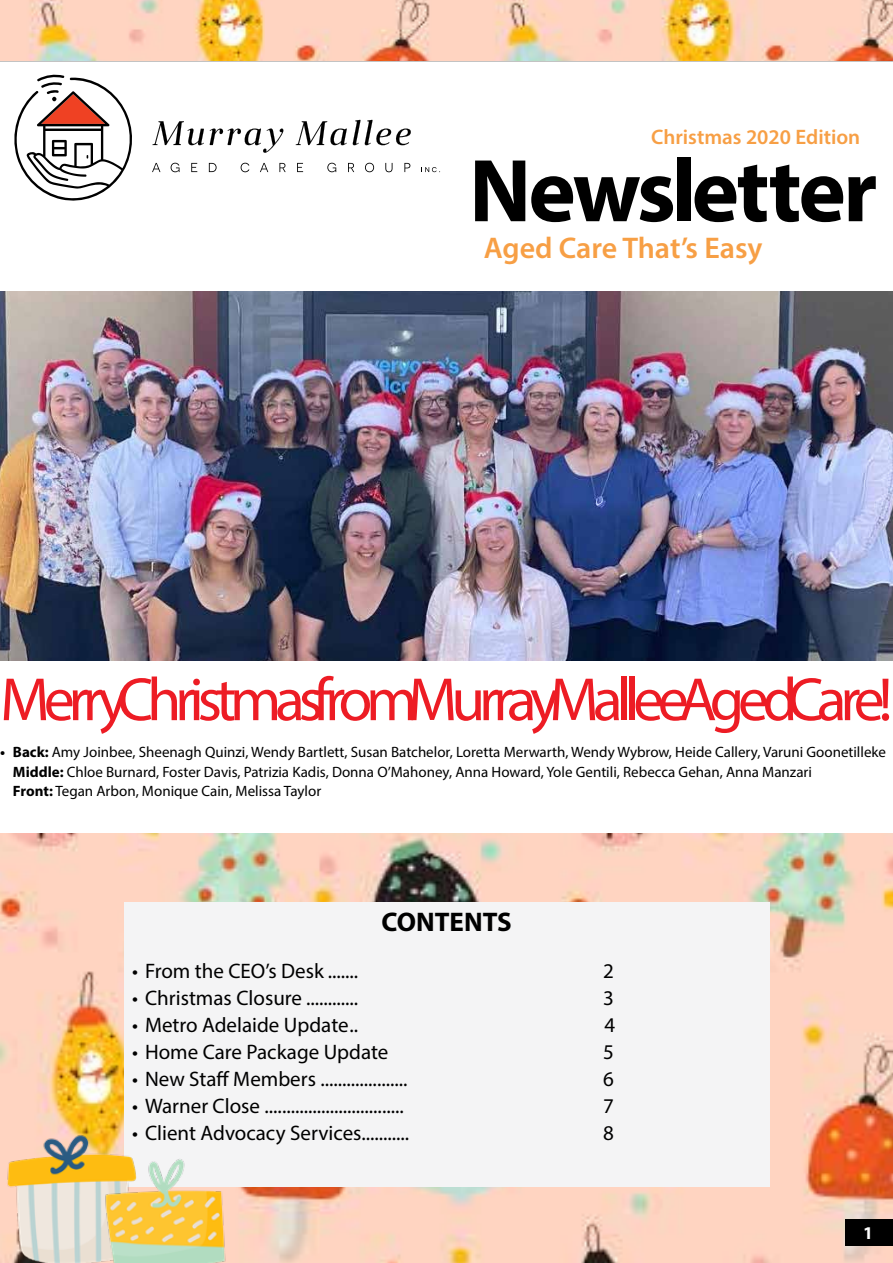
<style>
.page{position:relative;width:893px;height:1263px;background:#fff}
.page>*{position:absolute;margin:0;border:0;box-sizing:border-box;transform-origin:0 0}
.t1{font:700 90px "Myriad Pro";letter-spacing:-.035em;color:#000}
.t2{font:61.5px "Myriad Pro";letter-spacing:-.1em;color:#ed1c24}
.t3{font:600 30px "Myriad Pro";color:#f79f45}
.t4{font:700 27px "Myriad Pro";color:#000}
.t5{font:21px "Myriad Pro";color:#000}
.t6{font:600 21px "Myriad Pro";color:#f79f45}
.t7{font:700 18px "Myriad Pro";color:#fff}
.t8{font:15px/19.5px "Myriad Pro";color:#000}
.s1{font-weight:700}
</style>
<div class="page">
<img style="left:0;top:833px;width:893px;height:430px">
<div style="left:124px;top:902px;width:646px;height:285px;background:#f4f4f5"></div>
<img style="left:0;top:0;width:893px;height:61px">
<div style="left:846px;top:1219px;width:47px;height:26px;background:#000"></div>
<svg style="left:152px;top:121px;width:52px;height:24px"></svg>
<svg style="left:210px;top:128px;width:74px;height:25px"></svg>
<svg style="left:296px;top:121px;width:51px;height:24px"></svg>
<svg style="left:353px;top:120px;width:58px;height:25px"></svg>
<svg style="left:152px;top:163px;width:8px;height:9px"></svg>
<svg style="left:171px;top:163px;width:9px;height:9px"></svg>
<svg style="left:191px;top:163px;width:6px;height:9px"></svg>
<svg style="left:209px;top:163px;width:8px;height:9px"></svg>
<svg style="left:241px;top:163px;width:8px;height:9px"></svg>
<svg style="left:260px;top:163px;width:8px;height:9px"></svg>
<svg style="left:279px;top:163px;width:7px;height:9px"></svg>
<svg style="left:297px;top:163px;width:6px;height:9px"></svg>
<svg style="left:327px;top:163px;width:9px;height:9px"></svg>
<svg style="left:348px;top:163px;width:6px;height:9px"></svg>
<svg style="left:365px;top:163px;width:9px;height:9px"></svg>
<svg style="left:385px;top:163px;width:8px;height:9px"></svg>
<svg style="left:404px;top:163px;width:6px;height:9px"></svg>
<svg style="left:14px;top:74px;width:118px;height:127px"></svg>
<svg style="left:425px;top:167px;width:15px;height:5px"></svg>
<img style="left:0;top:291px;width:893px;height:369px">
<img style="left:0;top:1116px;width:124px;height:147px">
<img style="left:86px;top:1150px;width:162px;height:113px">
<h3 class="t6" style="left:651px;top:124px;width:211px">Christmas 2020 Edition</h3>
<h1 class="t1" style="left:469px;top:132px;width:410px">Newsletter</h1>
<h3 class="t3" style="left:484px;top:229px;width:280px">Aged Care That’s Easy</h3>
<h2 class="t2" style="left:0;top:662px;width:894px">Merry Christmas from Murray Mallee Aged Care!</h2>
<p class="t8" style="left:13px;top:742px;width:875px;text-indent:-13px"><span class="s1">• Back:</span> Amy Joinbee, Sheenagh Quinzi, Wendy Bartlett, Susan Batchelor, Loretta Merwarth, Wendy Wybrow, Heide Callery, Varuni Goonetilleke<br><span class="s1">Middle:</span> Chloe Burnard, Foster Davis, Patrizia Kadis, Donna O’Mahoney, Anna Howard, Yole Gentili, Rebecca Gehan, Anna Manzari<br><span class="s1">Front:</span> Tegan Arbon, Monique Cain, Melissa Taylor</p>
<h3 class="t4" style="left:382px;top:905px;width:132px">CONTENTS</h3>
<h3 class="t5" style="left:132px;top:958px;width:228px">• From the CEO’s Desk .......</h3>
<h3 class="t5" style="left:603px;top:958px;width:12px">2</h3>
<h3 class="t5" style="left:132px;top:985px;width:228px">• Christmas Closure ............</h3>
<h3 class="t5" style="left:603px;top:985px;width:12px">3</h3>
<h3 class="t5" style="left:132px;top:1012px;width:228px">• Metro Adelaide Update..</h3>
<h3 class="t5" style="left:604px;top:1012px;width:12px">4</h3>
<h3 class="t5" style="left:132px;top:1039px;width:258px">• Home Care Package Update</h3>
<h3 class="t5" style="left:603px;top:1039px;width:12px">5</h3>
<h3 class="t5" style="left:132px;top:1066px;width:277px">• New Staff Members ....................</h3>
<h3 class="t5" style="left:603px;top:1066px;width:12px">6</h3>
<h3 class="t5" style="left:132px;top:1093px;width:273px">• Warner Close ................................</h3>
<h3 class="t5" style="left:603px;top:1093px;width:12px">7</h3>
<h3 class="t5" style="left:132px;top:1120px;width:278px">• Client Advocacy Services...........</h3>
<h3 class="t5" style="left:603px;top:1120px;width:12px">8</h3>
<p class="t7" style="left:863px;top:1221px;width:11px">1</p>
</div>
